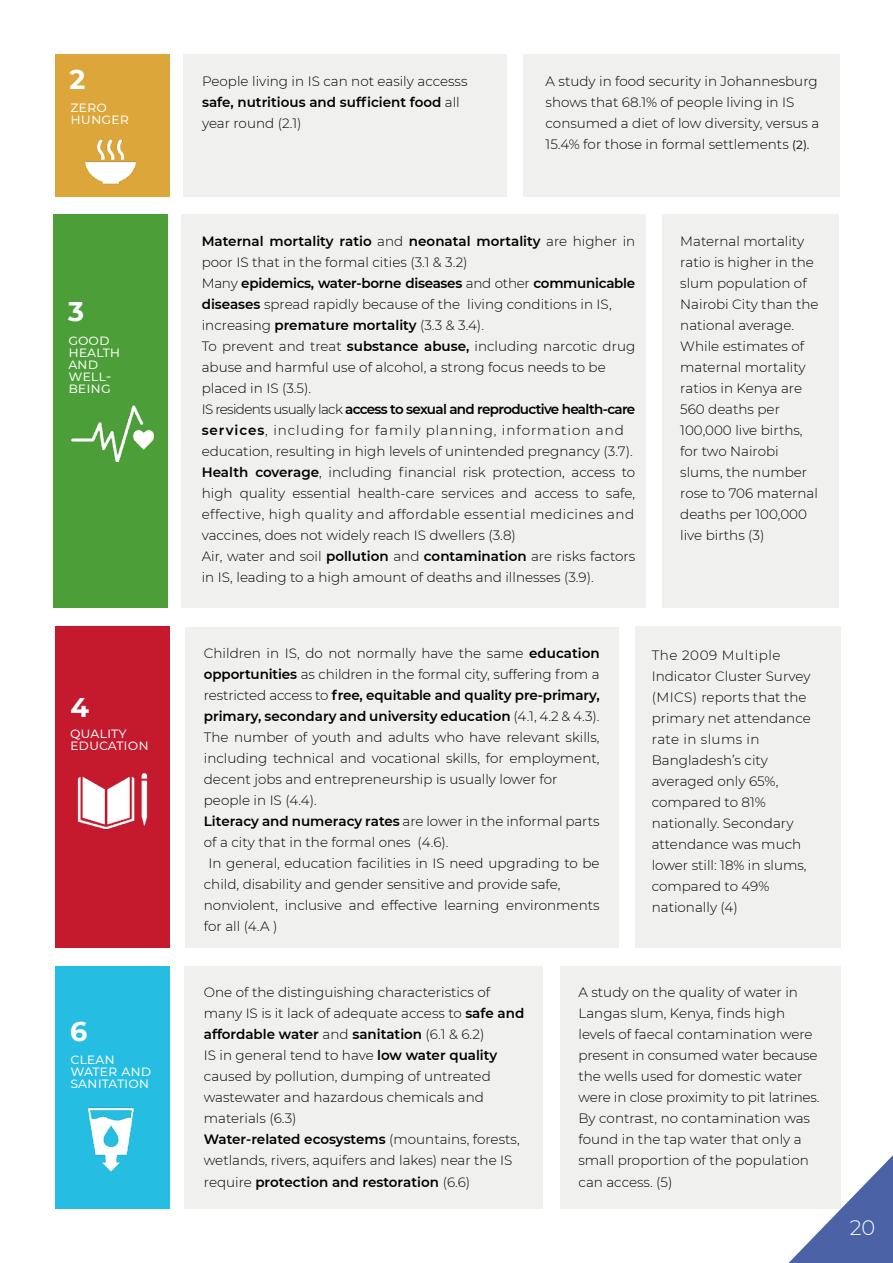
<style>
.page{position:relative;width:893px;height:1263px;background:#fff}
.page>*{position:absolute;margin:0;border:0;box-sizing:border-box;transform-origin:0 0}
.t1{font:700 27px "Montserrat";color:#fff}
.t2{font:300 21px "Montserrat";color:#fff}
.t3{font:15px/12px "Montserrat";letter-spacing:.01em;color:#fff}
.t4{font:300 13.5px/21px "Montserrat";color:#000}
.t5{font:600 13.5px "Montserrat";color:#000}
.s1{font-weight:600}
.s2{font-weight:400;font-size:12px}
.s3{font-weight:300}
</style>
<div class="page">
<div style="left:635px;top:627px;width:206px;height:321px;background:#f0f0ef"></div>
<div style="left:54px;top:214px;width:114px;height:394px;background:#4c9f38"></div>
<div style="left:182px;top:214px;width:464px;height:394px;background:#f0f0ef"></div>
<div style="left:662px;top:214px;width:177px;height:394px;background:#f0f0ef"></div>
<img style="left:71px;top:405px;width:84px;height:56px">
<div style="left:184px;top:966px;width:358px;height:242px;background:#f0f0ef"></div>
<div style="left:56px;top:627px;width:114px;height:321px;background:#c5192d"></div>
<div style="left:185px;top:627px;width:433px;height:321px;background:#f0f0ef"></div>
<img style="left:77px;top:772px;width:71px;height:58px">
<div style="left:56px;top:966px;width:114px;height:242px;background:#26bde2"></div>
<div style="left:560px;top:966px;width:281px;height:242px;background:#f0f0ef"></div>
<img style="left:87px;top:1107px;width:48px;height:64px">
<svg style="left:788px;top:1155px;width:105px;height:108px"></svg>
<div style="left:55px;top:54px;width:114px;height:143px;background:#dda63a"></div>
<div style="left:183px;top:54px;width:324px;height:143px;background:#f0f0ef"></div>
<div style="left:523px;top:54px;width:317px;height:143px;background:#f0f0ef"></div>
<img style="left:85px;top:139px;width:52px;height:45px">
<h1 class="t1" style="left:69px;top:60px;width:17px">2</h1>
<p class="t3" style="left:70px;top:100px;width:60px">zero hunger</p>
<h1 class="t1" style="left:68px;top:292px;width:17px">3</h1>
<p class="t3" style="left:68px;top:333px;width:54px">good health and well&shy;being</p>
<h1 class="t1" style="left:70px;top:687px;width:20px">4</h1>
<p class="t3" style="left:70px;top:726px;width:80px">quality education</p>
<h1 class="t1" style="left:70px;top:1011px;width:19px">6</h1>
<p class="t3" style="left:70px;top:1052px;width:82px">clean water and sanitation</p>
<p class="t4" style="left:202px;top:70px;width:267px">People living in IS can not easily accesss <span class="s1">safe, nutritious and sufficient food</span> all year round (2.1)</p>
<p class="t4" style="left:546px;top:70px;width:275px">A study in food security in Johannesburg shows that 68.1% of people living in IS consumed a diet of low diversity, versus a 15.4% for those in formal settlements <span class="s2">(2).</span></p>
<p class="t4" style="left:202px;top:230px;width:435px"><span class="s1">Maternal mortality ratio</span> and <span class="s1">neonatal mortality</span> are higher in poor IS that in the formal cities (3.1 &amp; 3.2)<br>Many <span class="s1">epidemics, water-borne diseases</span> and other <span class="s1">communicable diseases</span> spread rapidly because of the living conditions in IS, increasing <span class="s1">premature mortality</span> (3.3 &amp; 3.4).<br>To prevent and treat <span class="s1">substance abuse,</span> including narcotic drug abuse and harmful use of alcohol, a strong focus needs to be placed in IS (3.5).<br>IS residents usually lack <span class="s1">access to sexual and reproductive health-care services</span>, including for family planning, information and education, resulting in high levels of unintended pregnancy (3.7).<br><span class="s1">Health coverage</span>, including financial risk protection, access to high quality essential health-care services and access to safe, effective, high quality and affordable essential medicines and vaccines, does not widely reach IS dwellers (3.8)<br>Air, water and soil <span class="s1">pollution</span> and <span class="s1">contamination</span> are risks factors in IS, leading to a high amount of deaths and illnesses (3.9).</p>
<p class="t4" style="left:680px;top:230px;width:140px">Maternal mortality ratio is higher in the slum population of<br>Nairobi City than the national average.<br>While estimates of maternal mortality ratios in Kenya are<br>560 deaths per<br>100,000 live births, for two Nairobi slums, the number rose to 706 maternal deaths per 100,000 live births (3)</p>
<p class="t4" style="left:204px;top:642px;width:397px">Children in IS, do not normally have the same <span class="s1">education</span></p>
<p class="t4" style="left:204px;top:663px;width:397px"><span class="s1">opportunities</span> as children in the formal city, suffering from a</p>
<p class="t5" style="left:204px;top:686px;width:397px"><span class="s3">restricted access to</span> free, equitable and quality pre-primary,</p>
<p class="t5" style="left:204px;top:707px;width:397px">primary, secondary and university education <span class="s3">(4.1, 4.2 &amp; 4.3).</span></p>
<p class="t4" style="left:204px;top:726px;width:397px">The number of youth and adults who have relevant skills,</p>
<p class="t4" style="left:204px;top:747px;width:397px">including technical and vocational skills, for employment,</p>
<p class="t4" style="left:204px;top:768px;width:355px">decent jobs and entrepreneurship is usually lower for</p>
<p class="t4" style="left:204px;top:789px;width:114px">people in IS (4.4).</p>
<p class="t4" style="left:204px;top:810px;width:397px"><span class="s1">Literacy and numeracy rates</span> are lower in the informal parts</p>
<p class="t4" style="left:204px;top:831px;width:246px">of a city that in the formal ones (4.6).</p>
<p class="t4" style="left:208px;top:852px;width:393px">In general, education facilities in IS need upgrading to be</p>
<p class="t4" style="left:204px;top:873px;width:358px">child, disability and gender sensitive and provide safe,</p>
<p class="t4" style="left:204px;top:894px;width:397px">nonviolent, inclusive and effective learning environments</p>
<p class="t4" style="left:204px;top:915px;width:75px">for all (4.A )</p>
<p class="t4" style="left:652px;top:644px;width:161px">The 2009 Multiple<br>Indicator Cluster Survey (MICS) reports that the primary net attendance rate in slums in<br>Bangladesh’s city averaged only 65%, compared to 81% nationally. Secondary attendance was much lower still: 18% in slums, compared to 49% nationally (4)</p>
<p class="t4" style="left:204px;top:982px;width:322px">One of the distinguishing characteristics of many IS is it lack of adequate access to <span class="s1">safe and affordable water</span> and <span class="s1">sanitation</span> (6.1 &amp; 6.2)<br>IS in general tend to have <span class="s1">low water quality </span>caused by pollution, dumping of untreated wastewater and hazardous chemicals and materials (6.3)<br><span class="s1">Water-related ecosystems</span> (mountains, forests, wetlands, rivers, aquifers and lakes) near the IS require <span class="s1">protection and restoration</span> (6.6)</p>
<p class="t4" style="left:578px;top:982px;width:243px">A study on the quality of water in<br>Langas slum, Kenya, finds high levels of faecal contamination were present in consumed water because the wells used for domestic water were in close proximity to pit latrines.<br>By contrast, no contamination was found in the tap water that only a small proportion of the population can access. (5)</p>
<h2 class="t2" style="left:850px;top:1213px;width:27px">20</h2>
</div>
